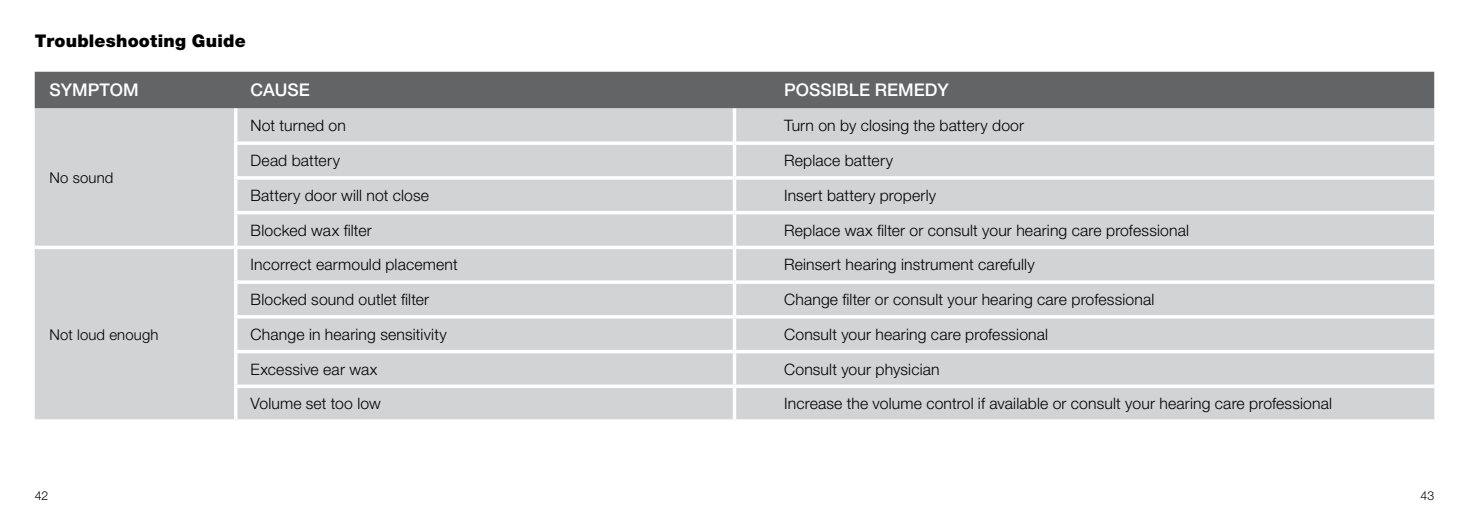
<style>
.page{position:relative;width:1469px;height:521px;background:#fff}
.page>*{position:absolute;margin:0;border:0;box-sizing:border-box;transform-origin:0 0}
.t1{font:500 17.5px "Helvetica Neue LT Pro";color:#fff}
.t2{font:900 17.5px "Helvetica Neue LT Pro";letter-spacing:.01em;color:#000}
.t3{font:300 15.75px "Helvetica Neue LT Pro";letter-spacing:.01em;color:#000}
.t4{font:300 14.88px "Helvetica Neue LT Pro";letter-spacing:.01em;color:#000}
.t5{font:300 12.25px "Helvetica Neue LT Pro";color:#000}
</style>
<div class="page">
<div style="left:35px;top:72px;width:1399px;height:36px;background:#636466"></div>
<div style="left:35px;top:108px;width:1399px;height:311px;background:#d1d3d4"></div>
<div style="left:734px;top:213px;width:700px;height:34px;background:#d1d3d4"></div>
<svg style="left:732px;top:108px;width:4px;height:33px"></svg>
<svg style="left:234px;top:141px;width:500px;height:4px"></svg>
<svg style="left:734px;top:141px;width:700px;height:4px"></svg>
<svg style="left:732px;top:145px;width:4px;height:31px"></svg>
<hr style="left:234px;top:176px;width:500px;height:4px;background:#fff">
<hr style="left:734px;top:176px;width:700px;height:4px;background:#f7f7f7">
<svg style="left:732px;top:180px;width:4px;height:31px"></svg>
<hr style="left:234px;top:211px;width:500px;height:3px;background:#fff">
<hr style="left:734px;top:211px;width:700px;height:3px;background:#fff">
<svg style="left:732px;top:214px;width:4px;height:32px"></svg>
<hr style="left:35px;top:246px;width:201px;height:3px;background:#fff">
<hr style="left:236px;top:246px;width:498px;height:3px;background:#fff">
<hr style="left:734px;top:246px;width:700px;height:3px;background:#fff">
<svg style="left:732px;top:249px;width:4px;height:31px"></svg>
<svg style="left:234px;top:280px;width:500px;height:4px"></svg>
<hr style="left:734px;top:280px;width:700px;height:4px;background:#fff">
<svg style="left:732px;top:284px;width:4px;height:31px"></svg>
<svg style="left:234px;top:315px;width:500px;height:4px"></svg>
<svg style="left:734px;top:315px;width:700px;height:4px"></svg>
<svg style="left:732px;top:319px;width:4px;height:31px"></svg>
<hr style="left:234px;top:350px;width:500px;height:3px;background:#fff">
<hr style="left:734px;top:350px;width:700px;height:3px;background:#fff">
<svg style="left:732px;top:353px;width:4px;height:31px"></svg>
<svg style="left:234px;top:384px;width:500px;height:4px"></svg>
<svg style="left:734px;top:384px;width:700px;height:4px"></svg>
<svg style="left:732px;top:388px;width:4px;height:31px"></svg>
<svg style="left:35px;top:419px;width:201px;height:1px"></svg>
<svg style="left:237px;top:419px;width:496px;height:1px"></svg>
<svg style="left:734px;top:419px;width:700px;height:2px"></svg>
<hr style="left:234px;top:108px;width:3px;height:33px;background:#fff">
<hr style="left:234px;top:145px;width:3px;height:31px;background:#fff">
<hr style="left:234px;top:180px;width:3px;height:31px;background:#fff">
<hr style="left:234px;top:214px;width:3px;height:32px;background:#fff">
<hr style="left:234px;top:249px;width:3px;height:31px;background:#fff">
<hr style="left:234px;top:284px;width:3px;height:31px;background:#fff">
<hr style="left:234px;top:319px;width:3px;height:31px;background:#fff">
<hr style="left:234px;top:353px;width:3px;height:31px;background:#fff">
<hr style="left:234px;top:388px;width:3px;height:31px;background:#fff">
<p class="t2" style="left:35px;top:31px;width:212px">Troubleshooting Guide</p>
<p class="t1" style="left:50px;top:80px;width:91px">SYMPTOM</p>
<p class="t1" style="left:251px;top:80px;width:61px">CAUSE</p>
<p class="t1" style="left:784px;top:80px;width:116px">POSSIBLE REME</p>
<p class="t1" style="left:924px;top:80px;width:25px">DY</p>
<p class="t4" style="left:50px;top:169px;width:65px">No sound</p>
<p class="t4" style="left:50px;top:325px;width:110px">Not loud enough</p>
<p class="t3" style="left:251px;top:116px;width:97px">Not turned on</p>
<p class="t3" style="left:784px;top:116px;width:241px">Turn on by closing the battery door</p>
<p class="t3" style="left:251px;top:151px;width:91px">Dead battery</p>
<p class="t3" style="left:784px;top:151px;width:110px">Replace battery</p>
<p class="t3" style="left:251px;top:186px;width:180px">Battery door will not close</p>
<p class="t3" style="left:784px;top:186px;width:153px">Insert battery properly</p>
<p class="t3" style="left:251px;top:220px;width:123px">Blocked wax filter</p>
<p class="t3" style="left:784px;top:220px;width:406px">Replace wax filter or consult your hearing care professional</p>
<p class="t3" style="left:251px;top:255px;width:209px">Incorrect earmould placement</p>
<p class="t3" style="left:784px;top:255px;width:252px">Reinsert hearing instrument carefully</p>
<p class="t3" style="left:251px;top:290px;width:180px">Blocked sound outlet filter</p>
<p class="t3" style="left:784px;top:290px;width:372px">Change filter or consult your hearing care professional</p>
<p class="t3" style="left:251px;top:325px;width:198px">Change in hearing sensitivity</p>
<p class="t3" style="left:784px;top:325px;width:265px">Consult your hearing care professional</p>
<p class="t3" style="left:251px;top:359px;width:128px">Excessive ear wax</p>
<p class="t3" style="left:784px;top:359px;width:157px">Consult your physician</p>
<p class="t3" style="left:251px;top:394px;width:132px">Volume set too low</p>
<p class="t3" style="left:784px;top:394px;width:549px">Increase the volume control if available or consult your hearing care professional</p>
<p class="t5" style="left:35px;top:488px;width:15px">42</p>
<p class="t5" style="left:1420px;top:488px;width:15px">43</p>
</div>
